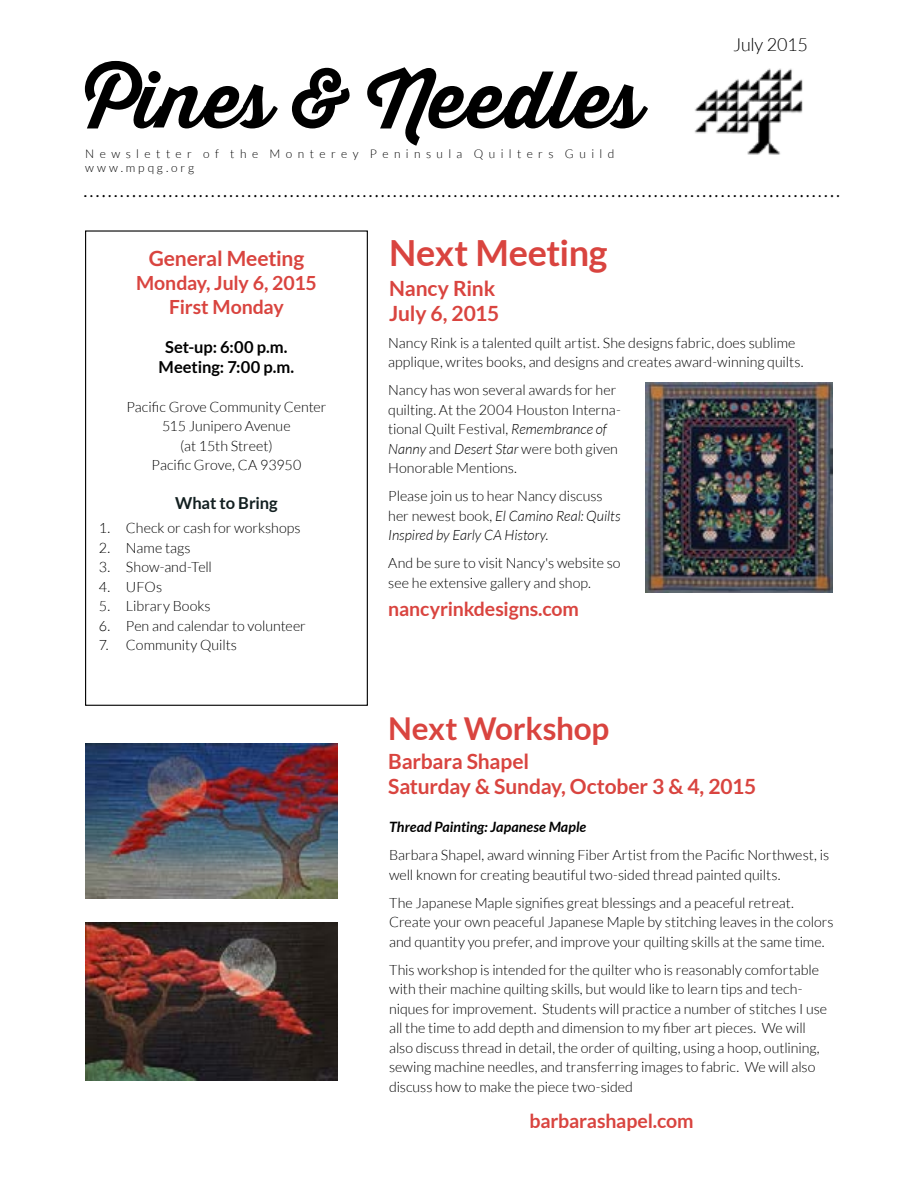
<style>
.page{position:relative;width:918px;height:1188px;background:#fff}
.page>*{position:absolute;margin:0;border:0;box-sizing:border-box;transform-origin:0 0}
.t1{font:700 78px "Thirsty Script";letter-spacing:.005em;color:#000}
.t2{font:700 36px "Lato";letter-spacing:-.005em;color:#d9443f}
.t3{font:700 31.5px "Lato";letter-spacing:-.01em;color:#d9443f}
.t4{font:700 21px/25.2px "Lato";letter-spacing:-.01em;color:#d9443f}
.t5{font:700 19.5px/24px "Lato";letter-spacing:-.005em;color:#d9443f;text-align:center}
.t6{font:300 18px "Lato";letter-spacing:-.01em;color:#000}
.t7{font:700 16.5px/19.8px "Lato";color:#000;text-align:center}
.t8{font:700 16.5px "Lato";letter-spacing:-.01em;color:#121f20}
.t9{font:300 14.25px/19.5px "Lato";color:#000}
.t10{font:italic 700 14.25px "Lato";letter-spacing:.005em;color:#000}
.t11{font:300 12px/14.4px "Lato";letter-spacing:.45em;color:#000}
.s1{font-style:italic}
</style>
<div class="page">
<img style="left:694px;top:68px;width:109px;height:87px">
<div style="left:85px;top:230px;width:283px;height:476px;border:1px solid #000"></div>
<img style="left:85px;top:744px;width:253px;height:154px">
<img style="left:645px;top:383px;width:188px;height:210px">
<img style="left:85px;top:923px;width:253px;height:157px">
<h1 class="t1" style="left:85px;top:41px;width:559px">Pines &amp; Needles</h1>
<p class="t11" style="left:85px;top:146px;width:531px">Newsletter of the Monterey Peninsula Quilters Guild www.mpqg.org</p>
<p class="t6" style="left:733px;top:35px;width:76px">July 2015</p>
<h3 class="t4" style="left:149px;top:246px;width:157px">General Meeting</h3>
<h3 class="t5" style="left:136px;top:270px;width:182px">Monday, July 6, 2015<br>First Monday</h3>
<p class="t7" style="left:159px;top:337px;width:137px">Set-up: 6:00 p.m.<br>Meeting: 7:00 p.m.</p>
<p class="t9" style="left:126px;top:397px;width:202px;text-align:center">Pacific Grove Community Center<br>515 Junipero Avenue<br>(at 15th Street)<br>Pacific Grove, CA 93950</p>
<p class="t8" style="left:175px;top:494px;width:104px">What to Bring</p>
<p class="t9" style="left:99px;top:518px;width:203px">1. Check or cash for workshops</p>
<p class="t9" style="left:99px;top:538px;width:93px">2. Name tags</p>
<p class="t9" style="left:99px;top:557px;width:115px">3. Show-and-Tell</p>
<p class="t9" style="left:99px;top:577px;width:65px">4. UFOs</p>
<p class="t9" style="left:99px;top:596px;width:113px">5. Library Books</p>
<p class="t9" style="left:99px;top:616px;width:209px">6. Pen and calendar to volunteer</p>
<p class="t9" style="left:99px;top:635px;width:140px">7. Community Quilts</p>
<h2 class="t2" style="left:389px;top:232px;width:220px">Next Meeting</h2>
<h3 class="t4" style="left:389px;top:275px;width:112px">Nancy Rink<br>July 6, 2015</h3>
<p class="t9" style="left:388px;top:333px;width:417px">Nancy Rink is a talented quilt artist. She designs fabric, does sublime applique, writes books, and designs and creates award-winning quilts.</p>
<p class="t9" style="left:388px;top:380px;width:234px">Nancy has won several awards for her quilting. At the 2004 Houston Interna&shy;tional Quilt Festival, <span class="s1">Remembrance of Nanny</span> and <span class="s1">Desert Star</span> were both given Honorable Mentions.</p>
<p class="t9" style="left:388px;top:486px;width:234px">Please join us to hear Nancy discuss her newest book, <span class="s1">El Camino Real: Quilts<br>Inspired by Early CA History</span>.</p>
<p class="t9" style="left:388px;top:553px;width:234px">And be sure to visit Nancy's website so see he extensive gallery and shop.</p>
<h3 class="t5" style="left:388px;top:596px;width:192px">nancyrinkdesigns.com</h3>
<h3 class="t3" style="left:388px;top:710px;width:223px">Next Workshop</h3>
<h3 class="t4" style="left:388px;top:749px;width:369px">Barbara Shapel<br>Saturday &amp; Sunday, October 3 &amp; 4, 2015</h3>
<p class="t10" style="left:389px;top:819px;width:199px">Thread Painting: Japanese Maple</p>
<p class="t9" style="left:389px;top:846px;width:442px">Barbara Shapel, award winning Fiber Artist from the Pacific Northwest, is well known for creating beautiful two-sided thread painted quilts.</p>
<p class="t9" style="left:389px;top:893px;width:446px">The Japanese Maple signifies great blessings and a peaceful retreat.<br>Create your own peaceful Japanese Maple by stitching leaves in the colors and quantity you prefer, and improve your quilting skills at the same time.</p>
<p class="t9" style="left:389px;top:960px;width:440px">This workshop is intended for the quilter who is reasonably comfortable with their machine quilting skills, but would like to learn tips and tech&shy;niques for improvement. Students will practice a number of stitches I use all the time to add depth and dimension to my fiber art pieces. We will also discuss thread in detail, the order of quilting, using a hoop, outlining, sewing machine needles, and transferring images to fabric. We will also discuss how to make the piece two-sided</p>
<h3 class="t5" style="left:530px;top:1109px;width:165px">barbarashapel.com</h3>
</div>
